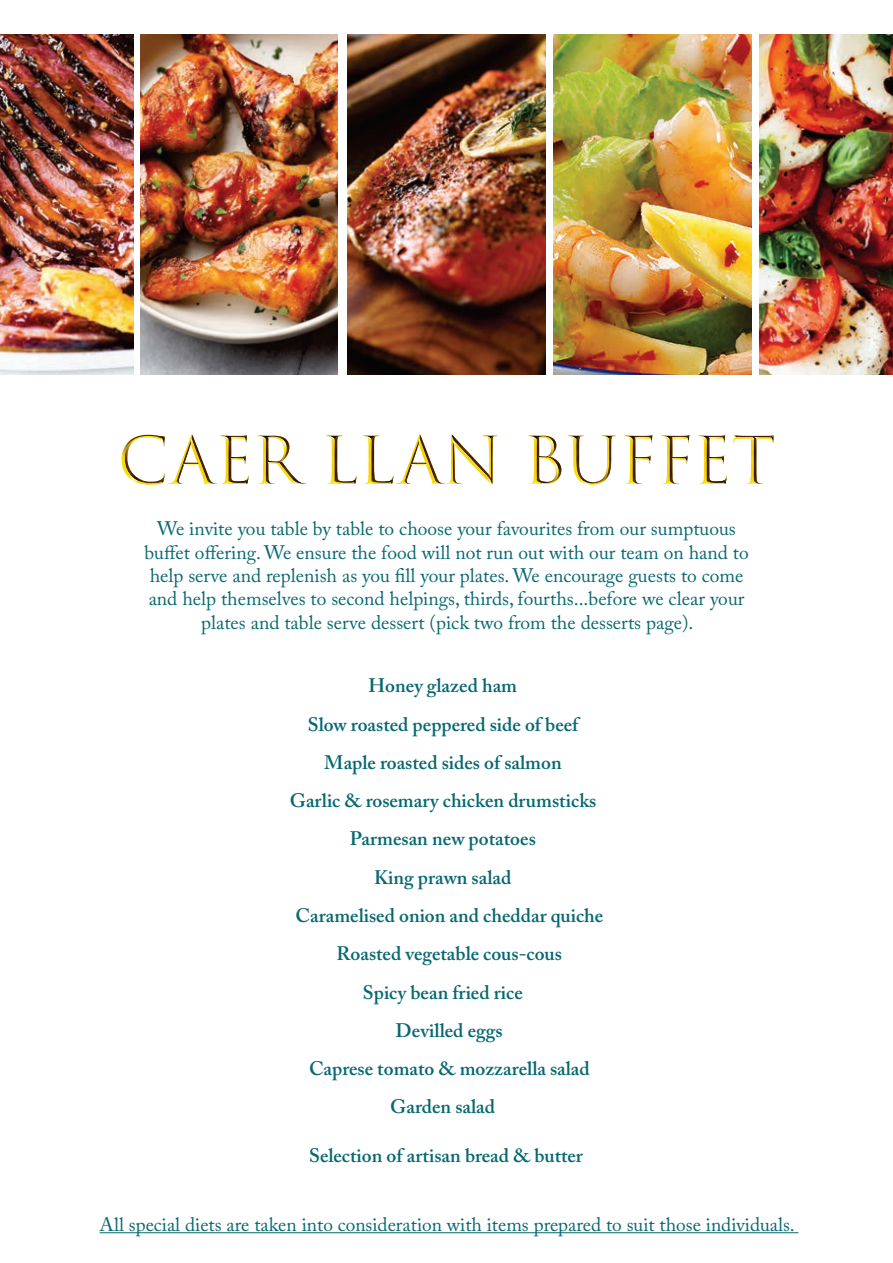
<style>
.page{position:relative;width:893px;height:1263px;background:#fff}
.page>*{position:absolute;margin:0;border:0;box-sizing:border-box;transform-origin:0 0}
.t1{font:19.5px/23.4px "Adobe Caslon Pro";color:#076871;text-align:center}
.t2{font:600 19.5px/38.2px "Adobe Caslon Pro";color:#076871;text-align:center}
.t3{font:19.35px "Adobe Caslon Pro";color:#076871}
</style>
<div class="page">
<svg style="left:122px;top:435px;width:127px;height:50px"></svg>
<svg style="left:258px;top:436px;width:48px;height:48px"></svg>
<svg style="left:326px;top:436px;width:30px;height:48px"></svg>
<svg style="left:363px;top:435px;width:134px;height:49px"></svg>
<svg style="left:528px;top:436px;width:33px;height:48px"></svg>
<svg style="left:568px;top:436px;width:48px;height:49px"></svg>
<svg style="left:624px;top:435px;width:28px;height:49px"></svg>
<svg style="left:661px;top:435px;width:28px;height:49px"></svg>
<svg style="left:698px;top:435px;width:29px;height:49px"></svg>
<svg style="left:733px;top:435px;width:41px;height:49px"></svg>
<img style="left:0;top:35px;width:134px;height:339px">
<img style="left:140px;top:35px;width:198px;height:339px">
<img style="left:348px;top:35px;width:197px;height:339px">
<img style="left:553px;top:35px;width:198px;height:339px">
<img style="left:759px;top:35px;width:134px;height:339px">
<hr style="left:100px;top:1232px;width:698px;height:1px;background:#076871">
<p class="t1" style="left:144px;top:517px;width:606px">We invite you table by table to choose your favourites from our sumptuous buffet offering. We ensure the food will not run out with our team on hand to help serve and replenish as you fill your plates. We encourage guests to come and help themselves to second helpings, thirds, fourths...before we clear your plates and table serve dessert (pick two from the desserts page).</p>
<p class="t2" style="left:290px;top:666px;width:315px">Honey glazed ham<br>Slow roasted peppered side of beef<br>Maple roasted sides of salmon<br>Garlic &amp; rosemary chicken drumsticks<br>Parmesan new potatoes<br>King prawn salad<br>Caramelised onion and cheddar quiche<br>Roasted vegetable cous-cous<br>Spicy bean fried rice<br>Devilled eggs</p>
<p class="t2" style="left:309px;top:1049px;width:282px">Caprese tomato &amp; mozzarella salad</p>
<p class="t2" style="left:390px;top:1087px;width:106px">Garden salad</p>
<p class="t2" style="left:309px;top:1137px;width:275px">Selection of artisan bread &amp; butter</p>
<p class="t3" style="left:100px;top:1213px;width:697px">All special diets are taken into consideration with items prepared to suit those individuals.</p>
</div>
